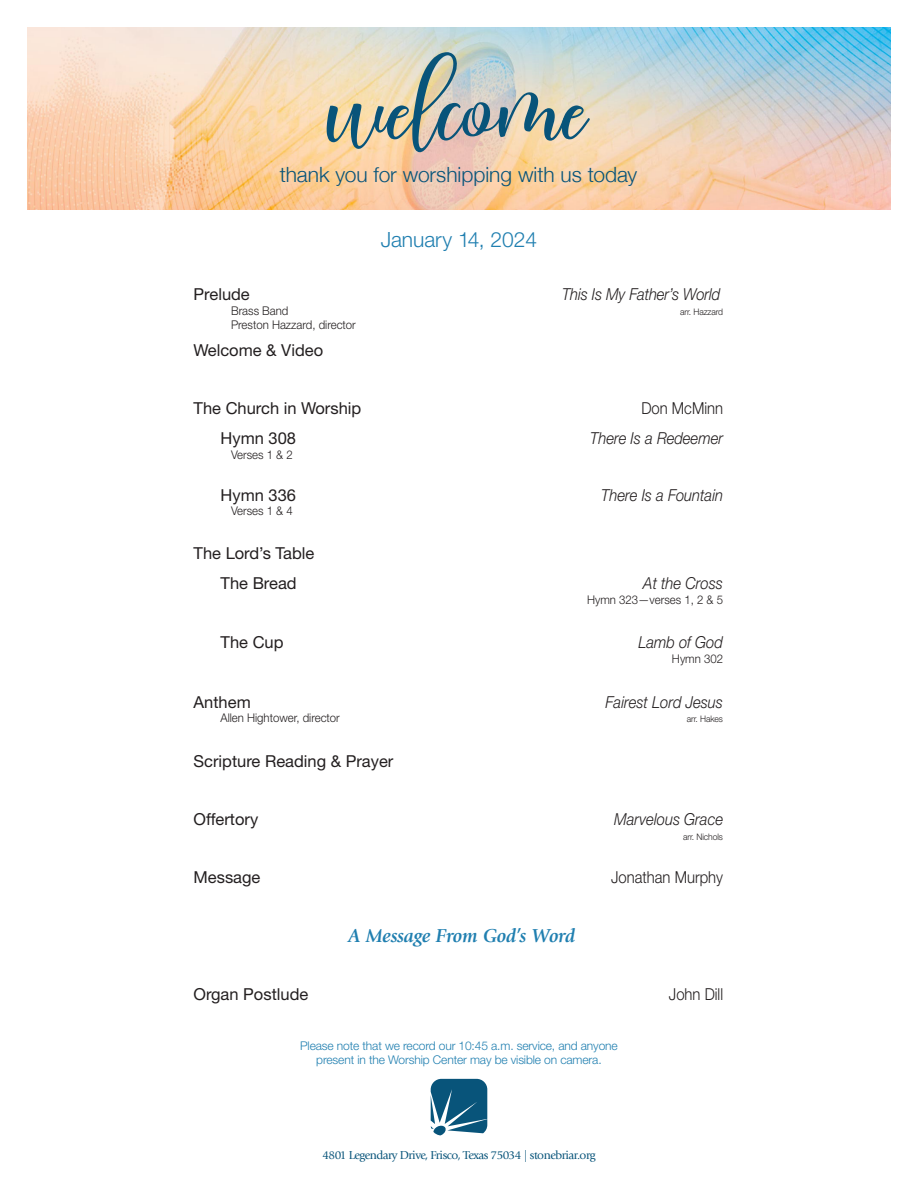
<style>
.page{position:relative;width:918px;height:1188px;background:#fff}
.page>*{position:absolute;margin:0;border:0;box-sizing:border-box;transform-origin:0 0}
.t1{font:100.5px "Malficent Script";color:#08547a}
.t2{font:300 21px "Helvetica Neue";color:#08547a}
.t3{font:300 21px "Helvetica Neue LT Std";color:#207fb0}
.Sermon_Title{font:italic 700 19.5px "Giovanni Std";letter-spacing:-.015em;color:#207fb0}
.Main_OoW_style{font:16.5px "Helvetica Neue LT Std";color:#231f20}
.Main_OoW_style-2{font:italic 300 16.5px "Helvetica Neue LT Std";color:#231f20;scale:.9 1}
.Main_OoW_style-3{font:300 16.5px "Helvetica Neue LT Std";color:#231f20;scale:.9 1}
.Main_OoW_style-4{font:300 12px "Helvetica Neue LT Std";color:#231f20;scale:.95 1}
.t4{font:300 12px/14.4px "Helvetica Neue LT Std";letter-spacing:-.01em;color:#207fb0;text-align:center}
.t5{font:12px "Giovanni Std";letter-spacing:-.04em;color:#08547a}
.Main_OoW_style-5{font:300 9px "Helvetica Neue LT Std";letter-spacing:-.01em;color:#231f20;scale:.95 1}
</style>
<div class="page">
<img style="left:27px;top:27px;width:864px;height:183px">
<svg style="left:431px;top:1079px;width:56px;height:56px;background:#377493"></svg>
<p class="t1" style="left:328px;top:47px;width:262px">welcome</p>
<p class="t2" style="left:280px;top:158px;width:359px">thank you for worshipping with us today</p>
<p class="t3" style="left:381px;top:227px;width:158px">January 14, 2024</p>
<p class="Main_OoW_style" style="left:194px;top:285px;width:58px">Prelude</p>
<p class="Main_OoW_style-2" style="left:562px;top:285px;width:177px">This Is My Father’s World</p>
<p class="Main_OoW_style-4" style="left:231px;top:303px;width:62px">Brass Band</p>
<p class="Main_OoW_style-5" style="left:680px;top:306px;width:47px">arr. Hazzard</p>
<p class="Main_OoW_style-4" style="left:231px;top:317px;width:133px">Preston Hazzard, director</p>
<p class="Main_OoW_style" style="left:194px;top:340px;width:131px">Welcome &amp; Video</p>
<p class="Main_OoW_style" style="left:194px;top:399px;width:169px">The Church in Worship</p>
<p class="Main_OoW_style-3" style="left:641px;top:398px;width:92px">Don McMinn</p>
<p class="Main_OoW_style" style="left:221px;top:429px;width:77px">Hymn 308</p>
<p class="Main_OoW_style-2" style="left:590px;top:429px;width:149px">There Is a Redeemer</p>
<p class="Main_OoW_style-4" style="left:231px;top:447px;width:66px">Verses 1 &amp; 2</p>
<p class="Main_OoW_style" style="left:221px;top:485px;width:77px">Hymn 336</p>
<p class="Main_OoW_style-2" style="left:601px;top:485px;width:137px">There Is a Fountain</p>
<p class="Main_OoW_style-4" style="left:231px;top:503px;width:66px">Verses 1 &amp; 4</p>
<p class="Main_OoW_style" style="left:194px;top:544px;width:122px">The Lord’s Table</p>
<p class="Main_OoW_style" style="left:221px;top:574px;width:78px">The Bread</p>
<p class="Main_OoW_style-2" style="left:643px;top:574px;width:90px">At the Cross</p>
<p class="Main_OoW_style-4" style="left:587px;top:593px;width:145px">Hymn 323—verses 1, 2 &amp; 5</p>
<p class="Main_OoW_style" style="left:221px;top:633px;width:64px">The Cup</p>
<p class="Main_OoW_style-2" style="left:638px;top:633px;width:96px">Lamb of God</p>
<p class="Main_OoW_style-4" style="left:672px;top:652px;width:55px">Hymn 302</p>
<p class="Main_OoW_style" style="left:194px;top:692px;width:59px">Anthem</p>
<p class="Main_OoW_style-2" style="left:606px;top:692px;width:132px">Fairest Lord Jesus</p>
<p class="Main_OoW_style-4" style="left:221px;top:710px;width:127px">Allen Hightower, director</p>
<p class="Main_OoW_style-5" style="left:687px;top:713px;width:40px">arr. Hakes</p>
<p class="Main_OoW_style" style="left:194px;top:751px;width:201px">Scripture Reading &amp; Prayer</p>
<p class="Main_OoW_style" style="left:194px;top:810px;width:66px">Offertory</p>
<p class="Main_OoW_style-2" style="left:614px;top:810px;width:123px">Marvelous Grace</p>
<p class="Main_OoW_style-5" style="left:683px;top:831px;width:44px">arr. Nichols</p>
<p class="Main_OoW_style" style="left:194px;top:868px;width:68px">Message</p>
<p class="Main_OoW_style-3" style="left:611px;top:868px;width:126px">Jonathan Murphy</p>
<p class="Sermon_Title" style="left:348px;top:925px;width:229px">A Message From God’s Word</p>
<p class="Main_OoW_style" style="left:194px;top:984px;width:116px">Organ Postlude</p>
<p class="Main_OoW_style-3" style="left:669px;top:984px;width:62px">John Dill</p>
<p class="t4" style="left:300px;top:1038px;width:319px">Please note that we record our 10:45 a.m. service, and anyone present in the Worship Center may be visible on camera.</p>
<p class="t5" style="left:322px;top:1148px;width:275px">4801 Legendary Drive, Frisco, Texas 75034 | stonebriar.org</p>
</div>
